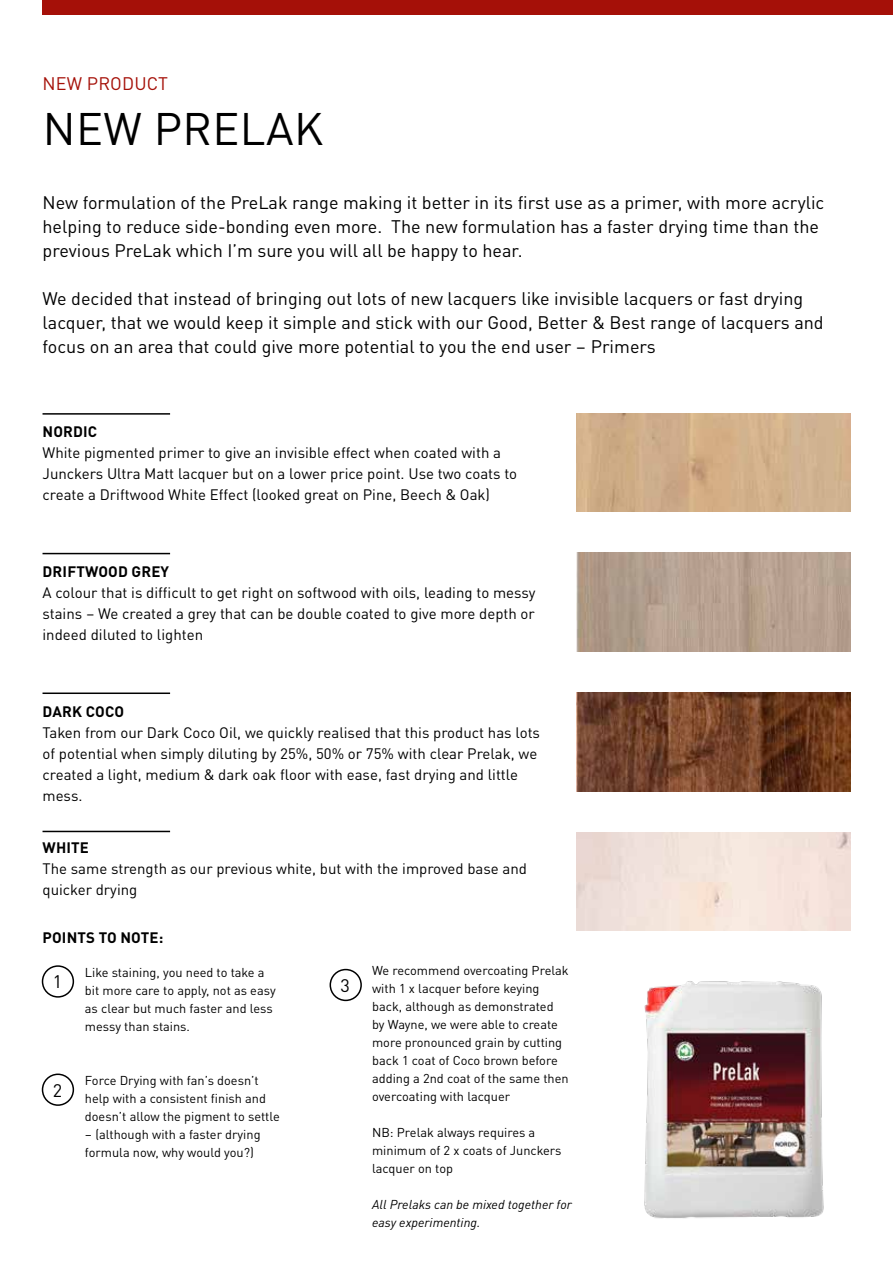
<style>
.page{position:relative;width:893px;height:1263px;background:#fff}
.page>*{position:absolute;margin:0;border:0;box-sizing:border-box;transform-origin:0 0}
.t1{font:45px "DIN Pro";letter-spacing:.01em;color:#000}
.t2{font:18px/24px "DIN Pro";color:#000}
.t3{font:18px "DIN Pro";letter-spacing:.01em;color:#a51008}
.t4{font:15px/21px "DIN Pro";color:#000}
.t5{font:700 15px "DIN Pro";letter-spacing:.01em;color:#000}
.t6{font:12.75px/18px "DIN Pro";color:#000}
.t7{font:italic 12.75px/18px "DIN Pro";color:#000}
</style>
<div class="page">
<div style="left:43px;top:0;width:850px;height:15px;background:#a51008"></div>
<img style="left:576px;top:413px;width:274px;height:99px">
<img style="left:576px;top:553px;width:274px;height:98px">
<img style="left:576px;top:692px;width:274px;height:99px">
<div style="left:42px;top:965px;width:32px;height:33px;border:2px solid #000;border-radius:50%"></div>
<div style="left:42px;top:1073px;width:32px;height:33px;border:2px solid #000;border-radius:50%"></div>
<div style="left:330px;top:969px;width:32px;height:32px;border:2px solid #000;border-radius:50%"></div>
<hr style="left:43px;top:692px;width:127px;height:2px;background:#000">
<hr style="left:43px;top:553px;width:127px;height:1px;background:#000">
<hr style="left:43px;top:413px;width:127px;height:2px;background:#000">
<hr style="left:43px;top:831px;width:127px;height:1px;background:#000">
<img style="left:644px;top:981px;width:180px;height:238px">
<p class="t3" style="left:43px;top:70px;width:127px">NEW PRODUCT</p>
<h1 class="t1" style="left:43px;top:94px;width:282px">NEW PRELAK</h1>
<p class="t2" style="left:43px;top:190px;width:783px">New formulation of the PreLak range making it better in its first use as a primer, with more acrylic helping to reduce side-bonding even more. The new formulation has a faster drying time than the previous PreLak which I’m sure you will all be happy to hear.</p>
<p class="t2" style="left:43px;top:286px;width:783px">We decided that instead of bringing out lots of new lacquers like invisible lacquers or fast drying lacquer, that we would keep it simple and stick with our Good, Better &amp; Best range of lacquers and focus on an area that could give more potential to you the end user – Primers</p>
<p class="t5" style="left:43px;top:420px;width:56px">NORDIC</p>
<p class="t4" style="left:43px;top:441px;width:476px">White pigmented primer to give an invisible effect when coated with a<br>Junckers Ultra Matt lacquer but on a lower price point. Use two coats to create a Driftwood White Effect (looked great on Pine, Beech &amp; Oak)</p>
<p class="t5" style="left:43px;top:560px;width:128px">DRIFTWOOD GREY</p>
<p class="t4" style="left:43px;top:581px;width:495px;text-align:justify">A colour that is difficult to get right on softwood with oils, leading to messy stains – We created a grey that can be double coated to give more depth or indeed diluted to lighten</p>
<p class="t5" style="left:43px;top:700px;width:83px">DARK COCO</p>
<p class="t4" style="left:43px;top:721px;width:499px">Taken from our Dark Coco Oil, we quickly realised that this product has lots of potential when simply diluting by 25%, 50% or 75% with clear Prelak, we created a light, medium &amp; dark oak floor with ease, fast drying and little mess.</p>
<p class="t5" style="left:43px;top:836px;width:48px">WHITE</p>
<p class="t4" style="left:43px;top:857px;width:486px">The same strength as our previous white, but with the improved base and quicker drying</p>
<p class="t5" style="left:43px;top:926px;width:122px">POINTS TO NOTE:</p>
<p class="t2" style="left:53px;top:969px;width:11px">1</p>
<p class="t2" style="left:53px;top:1077px;width:11px">2</p>
<p class="t6" style="left:85px;top:962px;width:192px">Like staining, you need to take a bit more care to apply, not as easy as clear but much faster and less messy than stains.</p>
<p class="t6" style="left:85px;top:1070px;width:196px">Force Drying with fan’s doesn’t help with a consistent finish and doesn’t allow the pigment to settle</p>
<p class="t6" style="left:85px;top:1124px;width:177px">– (although with a faster drying formula now, why would you?)</p>
<p class="t2" style="left:341px;top:972px;width:11px">3</p>
<p class="t6" style="left:372px;top:961px;width:198px">We recommend overcoating Prelak with 1 x lacquer before keying back, although as demonstrated by Wayne, we were able to create more pronounced grain by cutting back 1 coat of Coco brown before adding a 2nd coat of the same then overcoating with lacquer</p>
<p class="t6" style="left:372px;top:1123px;width:191px">NB: Prelak always requires a minimum of 2 x coats of Junckers lacquer on top</p>
<p class="t7" style="left:372px;top:1195px;width:201px">All Prelaks can be mixed together for easy experimenting.</p>
</div>
